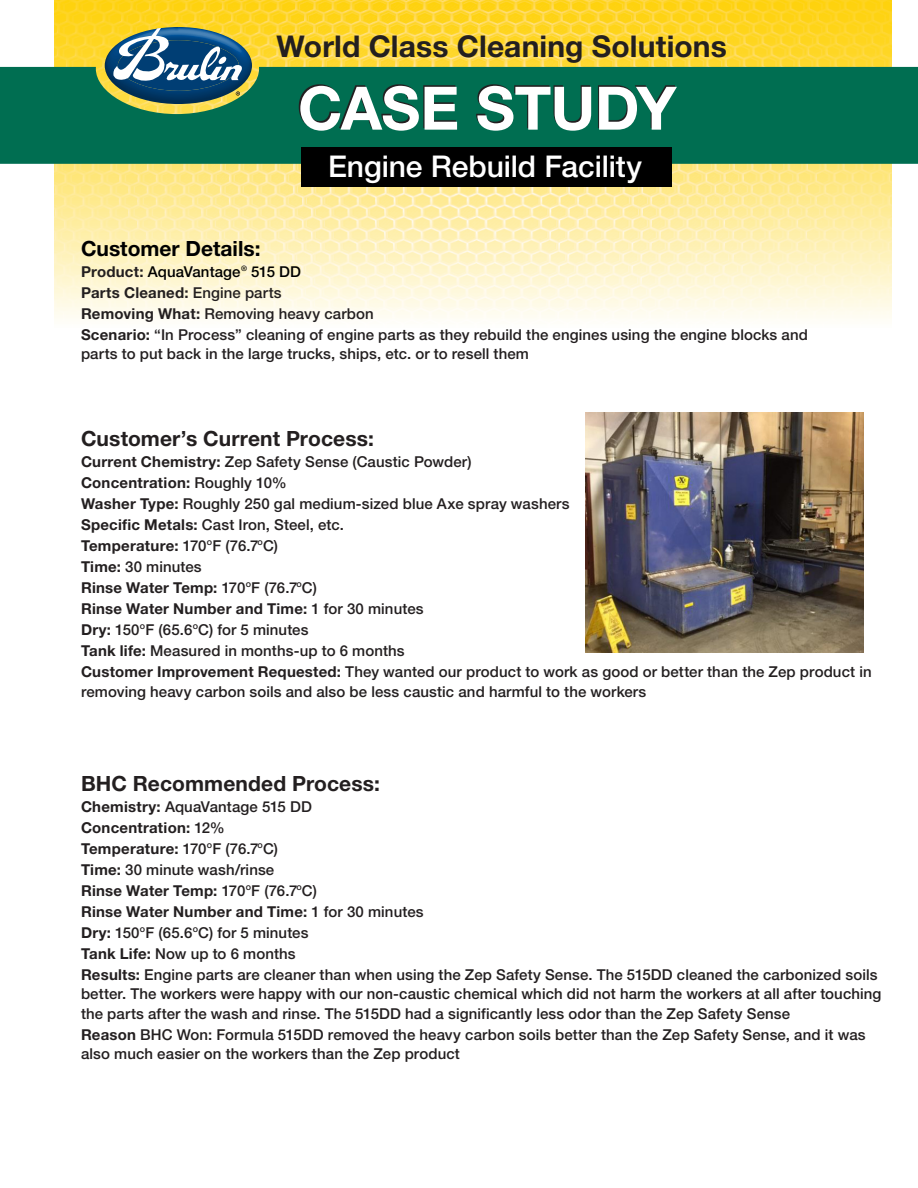
<style>
.page{position:relative;width:918px;height:1188px;background:#fff}
.page>*{position:absolute;margin:0;border:0;box-sizing:border-box;transform-origin:0 0}
.t1{font:700 60px "Helvetica Neue";letter-spacing:-.01em;color:#fff}
.t2{font:700 30px "Helvetica Neue";letter-spacing:.005em;color:#231f20}
.t3{font:500 30px "Helvetica Neue";letter-spacing:-.005em;color:#fff}
.Product_Info{font:700 21px "Helvetica Neue";letter-spacing:.005em;color:#231f20}
.t4{font:700 21px "Helvetica Neue";color:#000}
.t5{font:500 15px/19.5px "Helvetica Neue";letter-spacing:.005em;color:#231f20}
.t6{font:700 15px "Helvetica Neue";letter-spacing:.015em;color:#231f20}
.t7{font:500 15px "Helvetica Neue";letter-spacing:.005em;color:#000}
.s1{font-weight:700;color:#231f20}
.s2{font-weight:500}
.s3{font-weight:700}
</style>
<div class="page">
<img style="left:54px;top:0;width:837px;height:319px">
<svg style="left:105px;top:27px;width:147px;height:40px;background:#628383"></svg>
<svg style="left:0;top:67px;width:918px;height:97px;background:#0b7155"></svg>
<div style="left:301px;top:147px;width:371px;height:39px;background:#000"></div>
<svg style="left:299px;top:84px;width:376px;height:45px;background:#0f493a"></svg>
<img style="left:585px;top:413px;width:279px;height:240px">
<p class="t2" style="left:276px;top:28px;width:452px">World Class Cleaning Solutions</p>
<p class="t1" style="left:298px;top:71px;width:380px">CASE STUDY</p>
<p class="t3" style="left:328px;top:148px;width:315px">Engine Rebuild Facility</p>
<p class="t4" style="left:81px;top:235px;width:181px">Customer Details:</p>
<p class="t7" style="left:81px;top:263px;width:222px"><span class="s1">Product:</span> AquaVantage<sup>®</sup> 515 DD</p>
<p class="t6" style="left:81px;top:283px;width:202px">Parts Cleaned: <span class="s2">Engine parts</span></p>
<p class="t5" style="left:81px;top:304px;width:294px"><span class="s3">Removing What:</span> Removing heavy carbon</p>
<p class="t5" style="left:81px;top:325px;width:728px"><span class="s3">Scenario:</span> “In Process” cleaning of engine parts as they rebuild the engines using the engine blocks and parts to put back in the large trucks, ships, etc. or to resell them</p>
<p class="Product_Info" style="left:81px;top:426px;width:294px">Customer’s Current Process:</p>
<p class="t5" style="left:81px;top:452px;width:392px"><span class="s3">Current Chemistry:</span> Zep Safety Sense (Caustic Powder)</p>
<p class="t6" style="left:81px;top:474px;width:207px">Concentration: <span class="s2">Roughly 10%</span></p>
<p class="t5" style="left:81px;top:494px;width:490px"><span class="s3">Washer Type:</span> Roughly 250 gal medium-sized blue Axe spray washers</p>
<p class="t5" style="left:81px;top:515px;width:264px"><span class="s3">Specific Metals:</span> Cast Iron, Steel, etc.</p>
<p class="t6" style="left:81px;top:537px;width:199px">Temperature: <span class="s2">170</span><sup>o</sup><span class="s2">F (76.7</span><sup>o</sup><span class="s2">C)</span></p>
<p class="t5" style="left:81px;top:557px;width:122px"><span class="s3">Time:</span> 30 minutes</p>
<p class="t6" style="left:81px;top:579px;width:237px">Rinse Water Temp: <span class="s2">170</span><sup>o</sup><span class="s2">F (76.7</span><sup>o</sup><span class="s2">C)</span></p>
<p class="t6" style="left:81px;top:600px;width:344px">Rinse Water Number and Time: <span class="s2">1 for 30 minutes</span></p>
<p class="t5" style="left:81px;top:620px;width:229px"><span class="s3">Dry:</span> 150<sup>o</sup>F (65.6<sup>o</sup>C) for 5 minutes</p>
<p class="t5" style="left:81px;top:641px;width:325px"><span class="s3">Tank life:</span> Measured in months-up to 6 months</p>
<p class="t5" style="left:81px;top:662px;width:792px"><span class="s3">Customer Improvement Requested:</span> They wanted our product to work as good or better than the Zep product in removing heavy carbon soils and also be less caustic and harmful to the workers</p>
<p class="Product_Info" style="left:81px;top:770px;width:300px">BHC Recommended Process:</p>
<p class="t5" style="left:81px;top:797px;width:232px"><span class="s3">Chemistry:</span> AquaVantage 515 DD</p>
<p class="t6" style="left:81px;top:818px;width:145px">Concentration: <span class="s2">12%</span></p>
<p class="t6" style="left:81px;top:839px;width:199px">Temperature: <span class="s2">170</span><sup>o</sup><span class="s2">F (76.7</span><sup>o</sup><span class="s2">C)</span></p>
<p class="t5" style="left:81px;top:860px;width:195px"><span class="s3">Time:</span> 30 minute wash/rinse</p>
<p class="t6" style="left:81px;top:881px;width:237px">Rinse Water Temp: <span class="s2">170</span><sup>o</sup><span class="s2">F (76.7</span><sup>o</sup><span class="s2">C)</span></p>
<p class="t6" style="left:81px;top:902px;width:344px">Rinse Water Number and Time: <span class="s2">1 for 30 minutes</span></p>
<p class="t5" style="left:81px;top:923px;width:229px"><span class="s3">Dry:</span> 150<sup>o</sup>F (65.6<sup>o</sup>C) for 5 minutes</p>
<p class="t5" style="left:81px;top:944px;width:216px"><span class="s3">Tank Life:</span> Now up to 6 months</p>
<p class="t5" style="left:81px;top:965px;width:802px"><span class="s3">Results:</span> Engine parts are cleaner than when using the Zep Safety Sense. The 515DD cleaned the carbonized soils better. The workers were happy with our non-caustic chemical which did not harm the workers at all after touching the parts after the wash and rinse. The 515DD had a significantly less odor than the Zep Safety Sense</p>
<p class="t5" style="left:81px;top:1025px;width:786px"><span class="s3">Reason</span> BHC Won: Formula 515DD removed the heavy carbon soils better than the Zep Safety Sense, and it was also much easier on the workers than the Zep product</p>
</div>
